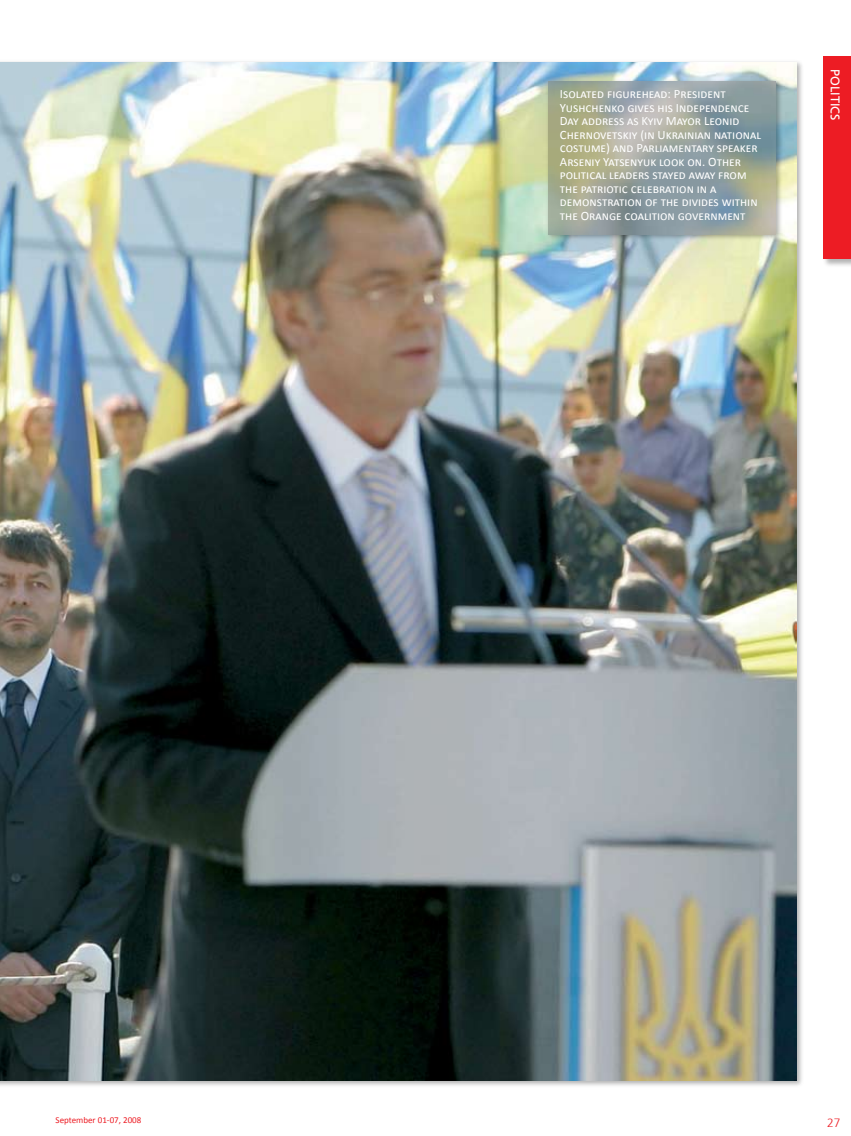
<style>
.page{position:relative;width:851px;height:1136px;background:#fff}
.page>*{position:absolute;margin:0;border:0;box-sizing:border-box;transform-origin:0 0}
.t1{font:12.75px/13.5px "Calibri";color:#fff}
.t2{font:12.6px "H Fruti";color:#fff}
.t3{font:300 12px "H Fruti";color:#ed1c24}
.t4{font:9px "Calibri";color:#ed1c24}
</style>
<div class="page">
<div style="left:0;top:59px;width:804px;height:1029px;background:#000;opacity:.3"></div>
<img style="left:0;top:63px;width:796px;height:1017px">
<div style="left:821px;top:54px;width:29px;height:214px;background:#000;opacity:.3"></div>
<div style="left:823px;top:57px;width:27px;height:202px;background:#ed1c24"></div>
<div style="left:544px;top:77px;width:239px;height:165px;background:#000;opacity:.3"></div>
<img style="left:548px;top:81px;width:227px;height:153px">
<p class="t4" style="left:56px;top:1114px;width:87px">September 01-07, 2008</p>
<p class="t1" style="left:560px;top:87px;width:202px">Isolated figurehead: President Yushchenko gives his Independence Day address as Kyiv Mayor Leonid Chernovetskiy (in Ukrainian national costume) and Parliamentary speaker Arseniy Yatsenyuk look on. Other political leaders stayed away from the patriotic celebration in a demonstration of the divides within the Orange coalition government</p>
<p class="t2" style="left:842px;top:69px;width:53px;rotate:90deg">politics</p>
<p class="t3" style="left:827px;top:1116px;width:15px">27</p>
</div>
